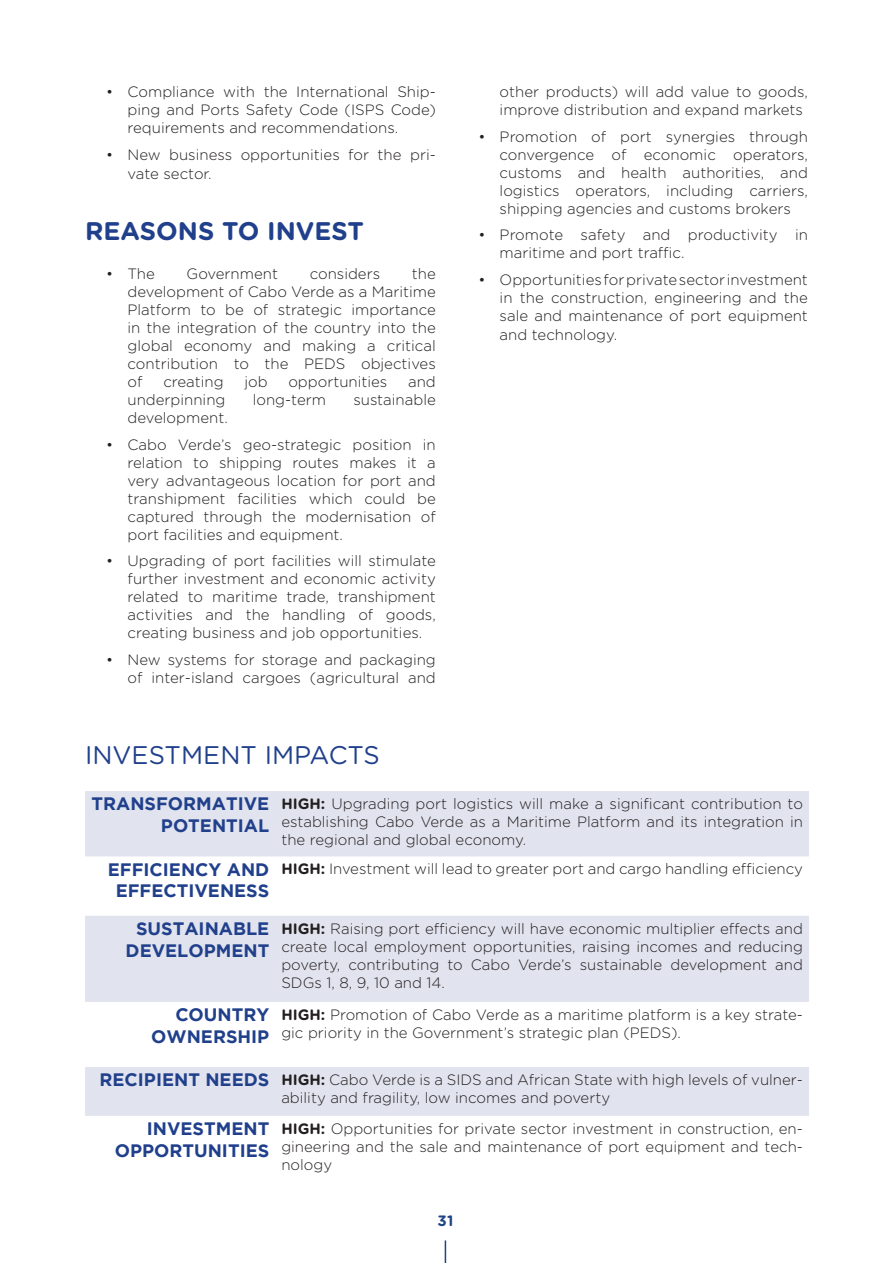
<style>
.page{position:relative;width:893px;height:1263px;background:#fff}
.page>*{position:absolute;margin:0;border:0;box-sizing:border-box;transform-origin:0 0}
.sub_titulo{font:25.5px "Gotham Rounded";color:#21408c}
.sub_titulo-2{font:700 25.5px "Gotham Rounded";color:#21408c}
.titulo_no_corpo_de_t{font:700 18px/21.6px "Gotham";color:#21408c;text-align:right}
.tabela_corpo_de_text{font:300 15px/18px "Gotham Rounded";color:#231f20;text-align:justify}
.t1{font:700 15px "Gotham Rounded";color:#1f4383}
.s1{font-weight:700}
</style>
<div class="page">
<svg style="left:445px;top:1240px;width:1px;height:23px"></svg>
<svg style="left:85px;top:791px;width:724px;height:325px;fill:#e1e3ee"></svg>
<p class="tabela_corpo_de_text" style="left:128px;top:82px;width:310px;text-indent:-21px">• Compliance with the International Ship&shy;ping and Ports Safety Code (ISPS Code) requirements and recommendations.</p>
<p class="tabela_corpo_de_text" style="left:128px;top:144px;width:310px;line-height:19.8px;text-indent:-21px">• New business opportunities for the pri&shy;vate sector.</p>
<p class="sub_titulo-2" style="left:85px;top:212px;width:280px">REASONS TO INVEST</p>
<p class="tabela_corpo_de_text" style="left:106px;top:264px;width:50px">• The</p>
<p class="tabela_corpo_de_text" style="left:187px;top:264px;width:93px">Government</p>
<p class="tabela_corpo_de_text" style="left:310px;top:264px;width:72px">considers</p>
<p class="tabela_corpo_de_text" style="left:128px;top:264px;width:310px;text-indent:284px">the development of Cabo Verde as a Maritime Platform to be of strategic importance in the integration of the country into the global economy and making a critical contribution to the PEDS objectives of</p>
<p class="tabela_corpo_de_text" style="left:163px;top:372px;width:62px">creating</p>
<p class="tabela_corpo_de_text" style="left:244px;top:372px;width:25px">job</p>
<p class="tabela_corpo_de_text" style="left:288px;top:372px;width:101px">opportunities</p>
<p class="tabela_corpo_de_text" style="left:408px;top:372px;width:29px">and</p>
<p class="tabela_corpo_de_text" style="left:128px;top:390px;width:99px">underpinning</p>
<p class="tabela_corpo_de_text" style="left:253px;top:390px;width:75px">long-term</p>
<p class="tabela_corpo_de_text" style="left:353px;top:390px;width:84px">sustainable</p>
<p class="tabela_corpo_de_text" style="left:128px;top:408px;width:102px">development.</p>
<p class="tabela_corpo_de_text" style="left:128px;top:434px;width:310px;text-indent:-21px">• Cabo Verde’s geo-strategic position in relation to shipping routes makes it a very advantageous location for port and transhipment facilities which could be captured through the modernisation of port facilities and equipment.</p>
<p class="tabela_corpo_de_text" style="left:128px;top:551px;width:310px;text-indent:-21px">• Upgrading of port facilities will stimulate further investment and economic activity related to maritime trade, transhipment activities and the handling of goods, creating business and job opportunities.</p>
<p class="tabela_corpo_de_text" style="left:106px;top:649px;width:331px;text-align:right">• New systems for storage and packaging of inter-island cargoes (agricultural and</p>
<p class="tabela_corpo_de_text" style="left:500px;top:82px;width:310px">other products) will add value to goods, improve distribution and expand markets</p>
<p class="tabela_corpo_de_text" style="left:500px;top:127px;width:310px;text-indent:-21px">• Promotion of port synergies through convergence of economic operators, customs and health authorities, and logistics operators, including carriers, shipping agencies and customs brokers</p>
<p class="tabela_corpo_de_text" style="left:500px;top:225px;width:310px;text-indent:-21px">• Promote safety and productivity in maritime and port traffic.</p>
<p class="tabela_corpo_de_text" style="left:500px;top:270px;width:310px;text-indent:-21px">• Opportunities for private sector investment in the construction, engineering and the sale and maintenance of port equipment</p>
<p class="tabela_corpo_de_text" style="left:500px;top:325px;width:119px">and technology.</p>
<p class="sub_titulo" style="left:85px;top:737px;width:296px">INVESTMENT IMPACTS</p>
<p class="titulo_no_corpo_de_t" style="left:91px;top:792px;width:179px">TRANSFORMATIVE<br>POTENTIAL</p>
<p class="tabela_corpo_de_text" style="left:281px;top:794px;width:523px"><span class="s1">HIGH:</span> Upgrading port logistics will make a significant contribution to establishing Cabo Verde as a Maritime Platform and its integration in the regional and global economy.</p>
<p class="titulo_no_corpo_de_t" style="left:108px;top:858px;width:163px;text-align:center">EFFICIENCY AND<br>EFFECTIVENESS</p>
<p class="tabela_corpo_de_text" style="left:281px;top:859px;width:523px"><span class="s1">HIGH:</span> Investment will lead to greater port and cargo handling efficiency</p>
<p class="titulo_no_corpo_de_t" style="left:126px;top:917px;width:145px;text-align:center">SUSTAINABLE<br>DEVELOPMENT</p>
<p class="tabela_corpo_de_text" style="left:281px;top:919px;width:523px"><span class="s1">HIGH:</span> Raising port efficiency will have economic multiplier effects and create local employment opportunities, raising incomes and reducing poverty, contributing to Cabo Verde’s sustainable development and SDGs 1, 8, 9, 10 and 14.</p>
<p class="titulo_no_corpo_de_t" style="left:151px;top:1003px;width:120px">COUNTRY<br>OWNERSHIP</p>
<p class="tabela_corpo_de_text" style="left:281px;top:1005px;width:523px"><span class="s1">HIGH:</span> Promotion of Cabo Verde as a maritime platform is a key strate&shy;gic priority in the Government’s strategic plan (PEDS).</p>
<p class="titulo_no_corpo_de_t" style="left:100px;top:1068px;width:171px">RECIPIENT NEEDS</p>
<p class="tabela_corpo_de_text" style="left:281px;top:1070px;width:523px"><span class="s1">HIGH:</span> Cabo Verde is a SIDS and African State with high levels of vulner&shy;ability and fragility, low incomes and poverty</p>
<p class="titulo_no_corpo_de_t" style="left:115px;top:1117px;width:156px">INVESTMENT<br>OPPORTUNITIES</p>
<p class="tabela_corpo_de_text" style="left:281px;top:1119px;width:523px"><span class="s1">HIGH:</span> Opportunities for private sector investment in construction, en&shy;gineering and the sale and maintenance of port equipment and tech&shy;nology</p>
<p class="t1" style="left:437px;top:1210px;width:18px">31</p>
</div>
